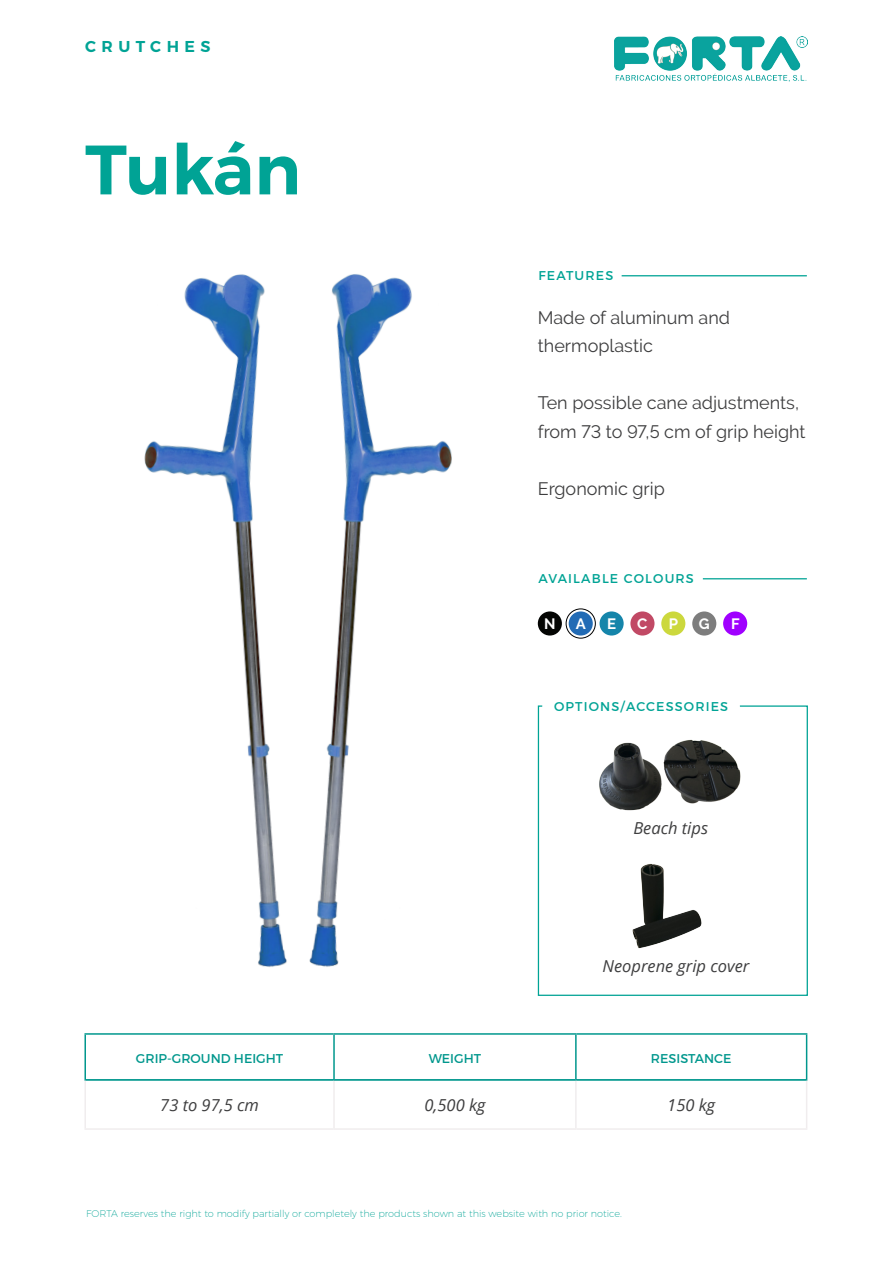
<style>
.page{position:relative;width:893px;height:1263px;background:#fff}
.page>*{position:absolute;margin:0;border:0;box-sizing:border-box;transform-origin:0 0}
.t1{font:600 69.75px "Montserrat";letter-spacing:-.01em;color:#00a395}
.t2{font:18px/28.5px "Raleway";color:#3e3e3f}
.t3{font:italic 16.5px "Open Sans";color:#3e3e3f}
.t4{font:600 15.75px "Montserrat";letter-spacing:.35em;color:#00a395}
.t5{font:700 15px "Raleway";color:#fff}
.t6{font:12.75px "Montserrat";letter-spacing:.09em;color:#00a395}
.t7{font:12.75px "Montserrat";color:#00978d}
.t8{font:200 9.75px "Montserrat";color:#00a395}
</style>
<div class="page">
<img style="left:615px;top:37px;width:193px;height:45px">
<hr style="left:622px;top:275px;width:185px;height:1px;background:#00a395">
<hr style="left:703px;top:578px;width:104px;height:1px;background:#00a395">
<img style="left:327px;top:274px;width:125px;height:693px">
<hr style="left:84px;top:1079px;width:250px;height:2px;background:#00978d">
<hr style="left:576px;top:1079px;width:231px;height:2px;background:#00978d">
<hr style="left:333px;top:1081px;width:2px;height:47px;background:#f0edee">
<hr style="left:575px;top:1081px;width:2px;height:47px;background:#f0edee">
<hr style="left:806px;top:1081px;width:1px;height:47px;background:#f0edee">
<hr style="left:806px;top:1035px;width:1px;height:44px;background:#00978d">
<hr style="left:333px;top:1035px;width:2px;height:44px;background:#00978d">
<hr style="left:575px;top:1035px;width:2px;height:44px;background:#00978d">
<hr style="left:334px;top:1079px;width:242px;height:2px;background:#00978d">
<hr style="left:84px;top:1033px;width:249px;height:2px;background:#00978d">
<hr style="left:84px;top:1035px;width:2px;height:44px;background:#00978d">
<hr style="left:577px;top:1033px;width:230px;height:2px;background:#00978d">
<hr style="left:333px;top:1033px;width:244px;height:2px;background:#00978d">
<hr style="left:84px;top:1081px;width:2px;height:47px;background:#f0edee">
<hr style="left:84px;top:1128px;width:249px;height:2px;background:#f0edee">
<hr style="left:577px;top:1128px;width:230px;height:2px;background:#f0edee">
<hr style="left:333px;top:1128px;width:244px;height:2px;background:#f0edee">
<img style="left:632px;top:863px;width:70px;height:86px">
<div style="left:600px;top:611px;width:24px;height:24px;background:#1585aa;border-radius:50%"></div>
<div style="left:630px;top:611px;width:24px;height:24px;background:#c14965;border-radius:12px"></div>
<div style="left:661px;top:611px;width:24px;height:24px;background:#ccd83d;border-radius:50%"></div>
<div style="left:566px;top:609px;width:30px;height:29px;border:1px solid #000;border-radius:50%"></div>
<div style="left:569px;top:611px;width:24px;height:24px;background:#226bb5;border-radius:50%"></div>
<div style="left:538px;top:611px;width:24px;height:24px;background:#040503;border-radius:50%"></div>
<img style="left:144px;top:274px;width:183px;height:693px">
<div style="left:692px;top:611px;width:24px;height:24px;background:#7d7d7d;border-radius:50%"></div>
<div style="left:723px;top:611px;width:24px;height:24px;background:#a000ff;border-radius:50%"></div>
<div style="left:538px;top:705px;width:270px;height:291px;border:1px solid #00a395"></div>
<img style="left:599px;top:739px;width:142px;height:72px">
<div style="left:542px;top:692px;width:198px;height:29px;background:#fff;border-radius:14px"></div>
<p class="t4" style="left:85px;top:37px;width:127px">CRUTCHES</p>
<p class="t1" style="left:85px;top:126px;width:218px">Tukán</p>
<p class="t6" style="left:538px;top:267px;width:76px">FEATURES</p>
<p class="t2" style="left:538px;top:303px;width:194px">Made of aluminum and thermoplastic</p>
<p class="t2" style="left:538px;top:389px;width:269px">Ten possible cane adjustments, from 73 to 97,5 cm of grip height</p>
<p class="t2" style="left:538px;top:474px;width:129px">Ergonomic grip</p>
<p class="t6" style="left:538px;top:570px;width:157px">AVAILABLE COLOURS</p>
<p class="t5" style="left:544px;top:615px;width:13px">N</p>
<p class="t5" style="left:576px;top:615px;width:12px">A</p>
<p class="t5" style="left:607px;top:615px;width:11px">E</p>
<p class="t5" style="left:637px;top:615px;width:12px">C</p>
<p class="t5" style="left:669px;top:615px;width:11px">P</p>
<p class="t5" style="left:699px;top:615px;width:12px">G</p>
<p class="t5" style="left:731px;top:615px;width:10px">F</p>
<p class="t6" style="left:554px;top:698px;width:176px">OPTIONS/ACCESSORIES</p>
<p class="t3" style="left:633px;top:816px;width:76px">Beach tips</p>
<p class="t3" style="left:602px;top:955px;width:148px">Neoprene grip cover</p>
<p class="t7" style="left:136px;top:1051px;width:149px">GRIP-GROUND HEIGHT</p>
<p class="t7" style="left:429px;top:1051px;width:54px">WEIGHT</p>
<p class="t7" style="left:651px;top:1051px;width:82px">RESISTANCE</p>
<p class="t3" style="left:160px;top:1093px;width:100px">73 to 97,5 cm</p>
<p class="t3" style="left:424px;top:1093px;width:62px">0,500 kg</p>
<p class="t3" style="left:667px;top:1093px;width:49px">150 kg</p>
<p class="t8" style="left:86px;top:1208px;width:537px">FORTA reserves the right to modify partially or completely the products shown at this website with no prior notice.</p>
</div>
